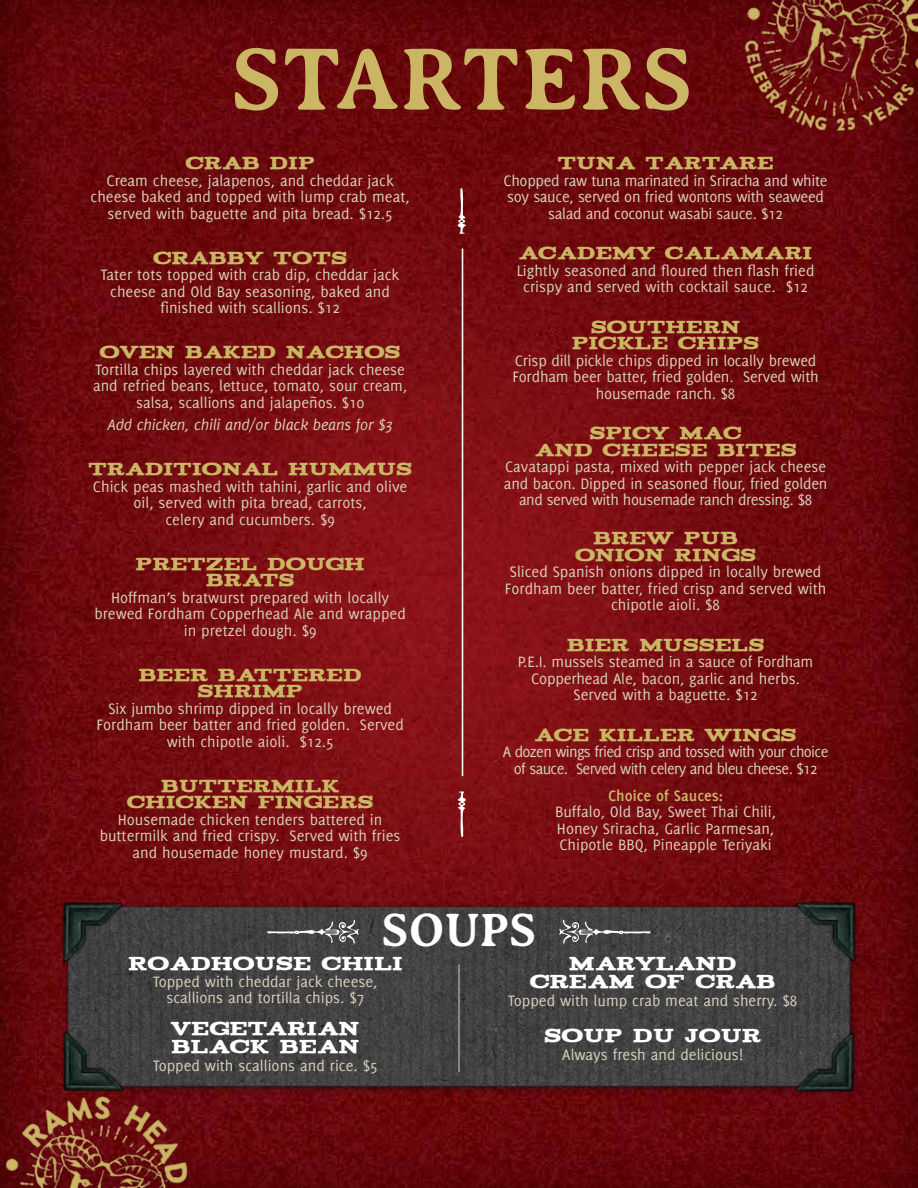
<style>
.page{position:relative;width:918px;height:1188px;background:#fff}
.page>*{position:absolute;margin:0;border:0;box-sizing:border-box;transform-origin:0 0}
.t1{font:700 91.05px "Averia Serif";letter-spacing:-.01em;color:#cab665}
.t2{font:700 48px "Averia Serif";letter-spacing:-.01em;color:#fff}
.t3{font:21px/18px "Acknowledgement";color:#fff}
.t4{font:19.5px/16.5px "Acknowledgement";color:#cab665;text-align:center}
.t5{font:16.5px/16.5px "Delicious";color:#d8cfbc;text-align:center}
.t6{font:16.5px/16.5px "Delicious";letter-spacing:-.02em;color:#d8cfbc;text-align:center}
.t7{font:16.5px/16.5px "Delicious";letter-spacing:-.04em;color:#d8cfbc;text-align:center}
.t8{font:italic 16.5px "Delicious";letter-spacing:-.01em;color:#d8cfbc}
.t9{font:700 16.5px "Delicious";color:#cab665}
</style>
<div class="page">
<img style="left:0;top:0;width:918px;height:1188px">
<img style="left:0;top:994px;width:266px;height:194px">
<svg style="left:267px;top:920px;width:92px;height:24px;background:#5e5d5d"></svg>
<svg style="left:559px;top:920px;width:92px;height:24px;background:#5e5d5d"></svg>
<img style="left:761px;top:869px;width:133px;height:125px">
<img style="left:762px;top:997px;width:125px;height:134px">
<img style="left:25px;top:998px;width:133px;height:125px">
<img style="left:30px;top:864px;width:125px;height:133px">
<hr style="left:462px;top:249px;width:1px;height:527px;background:#fff">
<svg style="left:458px;top:791px;width:9px;height:46px"></svg>
<svg style="left:456px;top:188px;width:10px;height:46px"></svg>
<img style="left:650px;top:0;width:268px;height:205px">
<hr style="left:459px;top:964px;width:1px;height:108px;background:#d8cfbc">
<h1 class="t1" style="left:231px;top:29px;width:464px">STARTERS</h1>
<p class="t4" style="left:186px;top:155px;width:131px">CRAB DIP</p>
<p class="t5" style="left:91px;top:172px;width:321px">Cream cheese, jalapenos, and cheddar jack cheese baked and topped with lump crab meat, served with baguette and pita bread. $12.5</p>
<p class="t4" style="left:153px;top:249px;width:195px">CRABBY TOTS</p>
<p class="t5" style="left:101px;top:266px;width:300px">Tater tots topped with crab dip, cheddar jack cheese and Old Bay seasoning, baked and finished with scallions. $12</p>
<p class="t4" style="left:100px;top:344px;width:302px">OVEN BAKED NACHOS</p>
<p class="t5" style="left:93px;top:361px;width:316px">Tortilla chips layered with cheddar jack cheese and refried beans, lettuce, tomato, sour cream, salsa, scallions and jalapeños. $10</p>
<p class="t8" style="left:108px;top:415px;width:287px">Add chicken, chili and/or black beans for $3</p>
<p class="t4" style="left:88px;top:461px;width:325px">TRADITIONAL HUMMUS</p>
<p class="t5" style="left:93px;top:478px;width:316px">Chick peas mashed with tahini, garlic and olive oil, served with pita bread, carrots,<br>celery and cucumbers. $9</p>
<p class="t4" style="left:136px;top:555px;width:231px">PRETZEL DOUGH<br>BRATS</p>
<p class="t5" style="left:94px;top:589px;width:313px">Hoffman’s bratwurst prepared with locally brewed Fordham Copperhead Ale and wrapped in pretzel dough. $9</p>
<p class="t4" style="left:139px;top:666px;width:225px">BEER BATTERED<br>SHRIMP</p>
<p class="t5" style="left:96px;top:700px;width:309px">Six jumbo shrimp dipped in locally brewed<br>Fordham beer batter and fried golden. Served with chipotle aioli. $12.5</p>
<p class="t4" style="left:127px;top:777px;width:248px">BUTTERMILK<br>CHICKEN FINGERS</p>
<p class="t5" style="left:100px;top:811px;width:302px">Housemade chicken tenders battered in buttermilk and fried crispy. Served with fries and housemade honey mustard. $9</p>
<p class="t4" style="left:558px;top:155px;width:218px">TUNA TARTARE</p>
<p class="t6" style="left:504px;top:172px;width:326px">Chopped raw tuna marinated in Sriracha and white soy sauce, served on fried wontons with seaweed salad and coconut wasabi sauce. $12</p>
<p class="t4" style="left:519px;top:245px;width:295px">ACADEMY CALAMARI</p>
<p class="t5" style="left:517px;top:262px;width:299px">Lightly seasoned and floured then flash fried crispy and served with cocktail sauce. $12</p>
<p class="t4" style="left:572px;top:318px;width:189px">SOUTHERN<br>PICKLE CHIPS</p>
<p class="t5" style="left:512px;top:352px;width:308px">Crisp dill pickle chips dipped in locally brewed<br>Fordham beer batter, fried golden. Served with housemade ranch. $8</p>
<p class="t4" style="left:534px;top:425px;width:264px">SPICY MAC<br>AND CHEESE BITES</p>
<p class="t5" style="left:504px;top:458px;width:325px">Cavatappi pasta, mixed with pepper jack cheese and bacon. Dipped in seasoned flour, fried golden and served with housemade ranch dressing. $8</p>
<p class="t4" style="left:575px;top:530px;width:183px">BREW PUB<br>ONION RINGS</p>
<p class="t5" style="left:505px;top:563px;width:323px">Sliced Spanish onions dipped in locally brewed<br>Fordham beer batter, fried crisp and served with chipotle aioli. $8</p>
<p class="t4" style="left:567px;top:636px;width:199px">BIER MUSSELS</p>
<p class="t5" style="left:518px;top:653px;width:297px">P.E.I. mussels steamed in a sauce of Fordham<br>Copperhead Ale, bacon, garlic and herbs.<br>Served with a baguette. $12</p>
<p class="t4" style="left:535px;top:726px;width:263px">ACE KILLER WINGS</p>
<p class="t7" style="left:503px;top:743px;width:327px">A dozen wings fried crisp and tossed with your choice of sauce. Served with celery and bleu cheese. $12</p>
<p class="t9" style="left:608px;top:786px;width:117px">Choice of Sauces:</p>
<p class="t5" style="left:555px;top:803px;width:222px;text-align:justify">Buffalo, Old Bay, Sweet Thai Chili, Honey Sriracha, Garlic Parmesan, Chipotle BBQ, Pineapple Teriyaki</p>
<h2 class="t2" style="left:381px;top:903px;width:157px">SOUPS</h2>
<p class="t3" style="left:128px;top:955px;width:276px">ROADHOUSE CHILI</p>
<p class="t5" style="left:153px;top:973px;width:226px">Topped with cheddar jack cheese, scallions and tortilla chips. $7</p>
<p class="t3" style="left:171px;top:1020px;width:190px">VEGETARIAN<br>BLACK BEAN</p>
<p class="t5" style="left:153px;top:1057px;width:226px">Topped with scallions and rice. $5</p>
<p class="t3" style="left:530px;top:955px;width:247px;text-align:center">MARYLAND<br>CREAM OF CRAB</p>
<p class="t5" style="left:508px;top:993px;width:290px">Topped with lump crab meat and sherry. $8</p>
<p class="t3" style="left:544px;top:1027px;width:218px">SOUP DU JOUR</p>
<p class="t5" style="left:562px;top:1047px;width:182px">Always fresh and delicious!</p>
</div>
